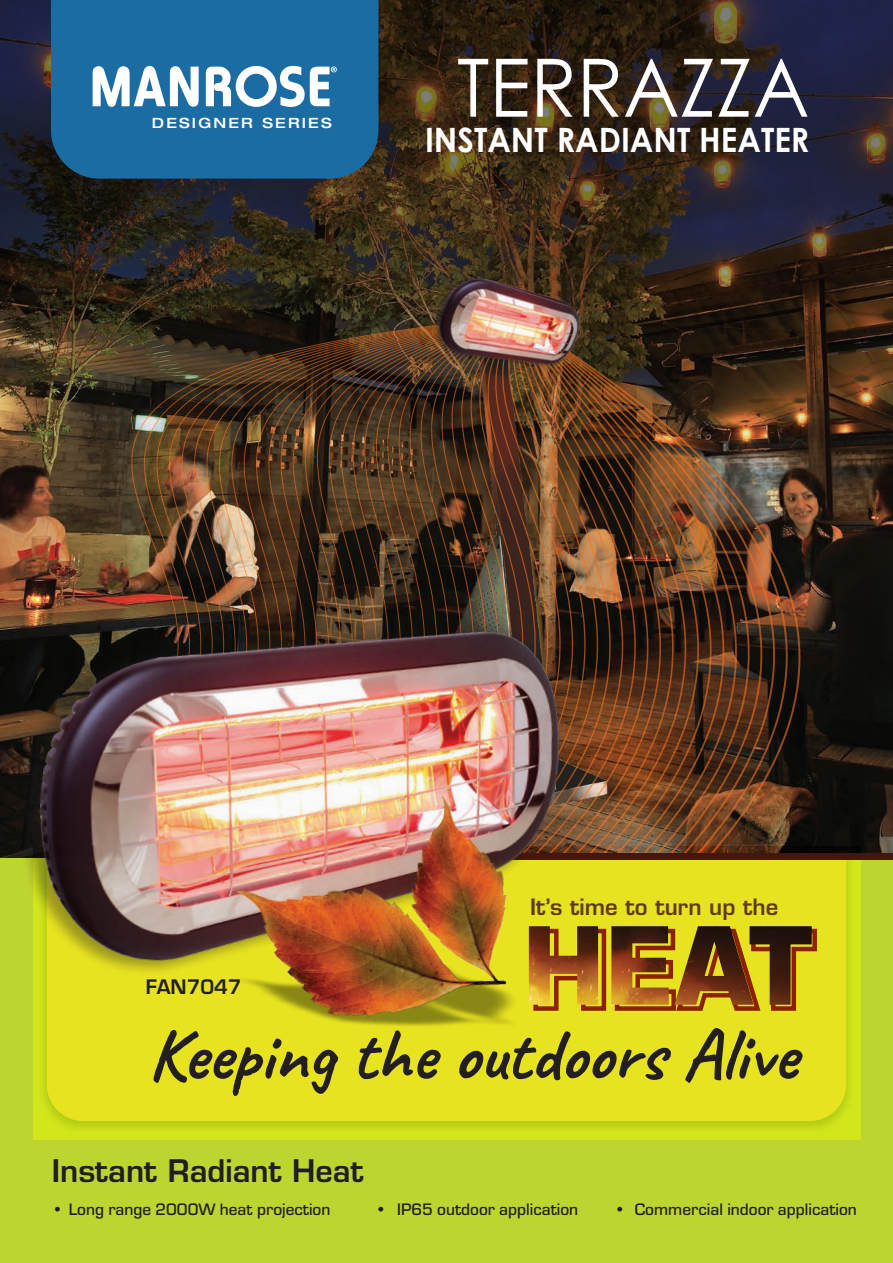
<style>
.page{position:relative;width:893px;height:1263px;background:#bed430}
.page>*{position:absolute;margin:0;border:0;box-sizing:border-box;transform-origin:0 0}
.t1{font:80.55px "Century Gothic";color:#fff;scale:.95 1}
.t2{font:700 73.35px "Caveat";color:#231f20}
.t3{font:700 33.6px "Century Gothic";color:#fff;scale:.95 1}
.t4{font:600 30.3px "Eurostile";color:#211e1e}
.t5{font:600 22.05px "Eurostile";color:#5f3a16}
.t6{font:600 19.5px "Eurostile";color:#211e1e}
.t7{font:500 17.25px "Eurostile T";color:#211e1e}
.t8{font:500 expanded 14.1px "Helvetica Neue";letter-spacing:.15em;color:#fff}
</style>
<div class="page">
<img style="left:0;top:496px;width:893px;height:357px">
<svg style="left:0;top:0;width:893px;height:496px;background:#352920"></svg>
<img style="left:389px;top:254px;width:230px;height:65px">
<svg style="left:275px;top:317px;width:10px;height:265px;background:#4a321d"></svg>
<svg style="left:294px;top:317px;width:9px;height:265px;background:#452f1b"></svg>
<svg style="left:303px;top:317px;width:10px;height:265px;background:#462e1a"></svg>
<svg style="left:313px;top:317px;width:9px;height:265px;background:#342314"></svg>
<svg style="left:322px;top:317px;width:92px;height:265px;background:#3b2717"></svg>
<svg style="left:332px;top:318px;width:9px;height:264px;background:#44301d"></svg>
<svg style="left:341px;top:318px;width:9px;height:264px;background:#442f1d"></svg>
<svg style="left:350px;top:318px;width:10px;height:264px;background:#422f1c"></svg>
<svg style="left:360px;top:318px;width:9px;height:264px;background:#442f1c"></svg>
<svg style="left:369px;top:318px;width:10px;height:264px;background:#46311e"></svg>
<svg style="left:379px;top:318px;width:9px;height:264px;background:#543b24"></svg>
<svg style="left:388px;top:318px;width:9px;height:264px;background:#533923"></svg>
<svg style="left:397px;top:318px;width:10px;height:264px;background:#513721"></svg>
<svg style="left:407px;top:318px;width:9px;height:264px;background:#4f351f"></svg>
<svg style="left:416px;top:410px;width:10px;height:172px;background:#412e1a"></svg>
<svg style="left:444px;top:410px;width:10px;height:172px;background:#3e2817"></svg>
<svg style="left:463px;top:319px;width:160px;height:263px;background:#4d2f1e"></svg>
<img style="left:520px;top:320px;width:280px;height:527px">
<img style="left:414px;top:248px;width:181px;height:162px">
<img style="left:34px;top:847px;width:826px;height:292px">
<div style="left:47px;top:860px;width:799px;height:261px;background:#e8e320"></div>
<div style="left:148px;top:853px;width:745px;height:7px;background:#44170e"></div>
<div style="left:51px;top:0;width:327px;height:179px;background:#1b6ca3"></div>
<svg style="left:93px;top:66px;width:106px;height:41px;background:#a2c3d9"></svg>
<svg style="left:206px;top:66px;width:131px;height:41px;background:#8eb6d1"></svg>
<svg style="left:595px;top:926px;width:222px;height:87px;background:#c59815"></svg>
<img style="left:595px;top:926px;width:217px;height:79px">
<img style="left:0;top:582px;width:595px;height:463px">
<p class="t8" style="left:152px;top:114px;width:181px">DESIGNER SERIES</p>
<h1 class="t1" style="left:457px;top:38px;width:372px">TERRAZZA</h1>
<h3 class="t3" style="left:425px;top:118px;width:406px">INSTANT RADIANT HEATER</h3>
<p class="t5" style="left:530px;top:893px;width:250px">It’s time to turn up the</p>
<p class="t6" style="left:146px;top:974px;width:97px">FAN7047</p>
<h2 class="t2" style="left:148px;top:1008px;width:650px">Keeping the outdoors Alive</h2>
<h3 class="t4" style="left:52px;top:1152px;width:313px">Instant Radiant Heat</h3>
<p class="t7" style="left:52px;top:1200px;width:280px">• Long range 2000W heat projection</p>
<p class="t7" style="left:375px;top:1200px;width:204px">• IP65 outdoor application</p>
<p class="t7" style="left:614px;top:1200px;width:244px">• Commercial indoor application</p>
</div>
